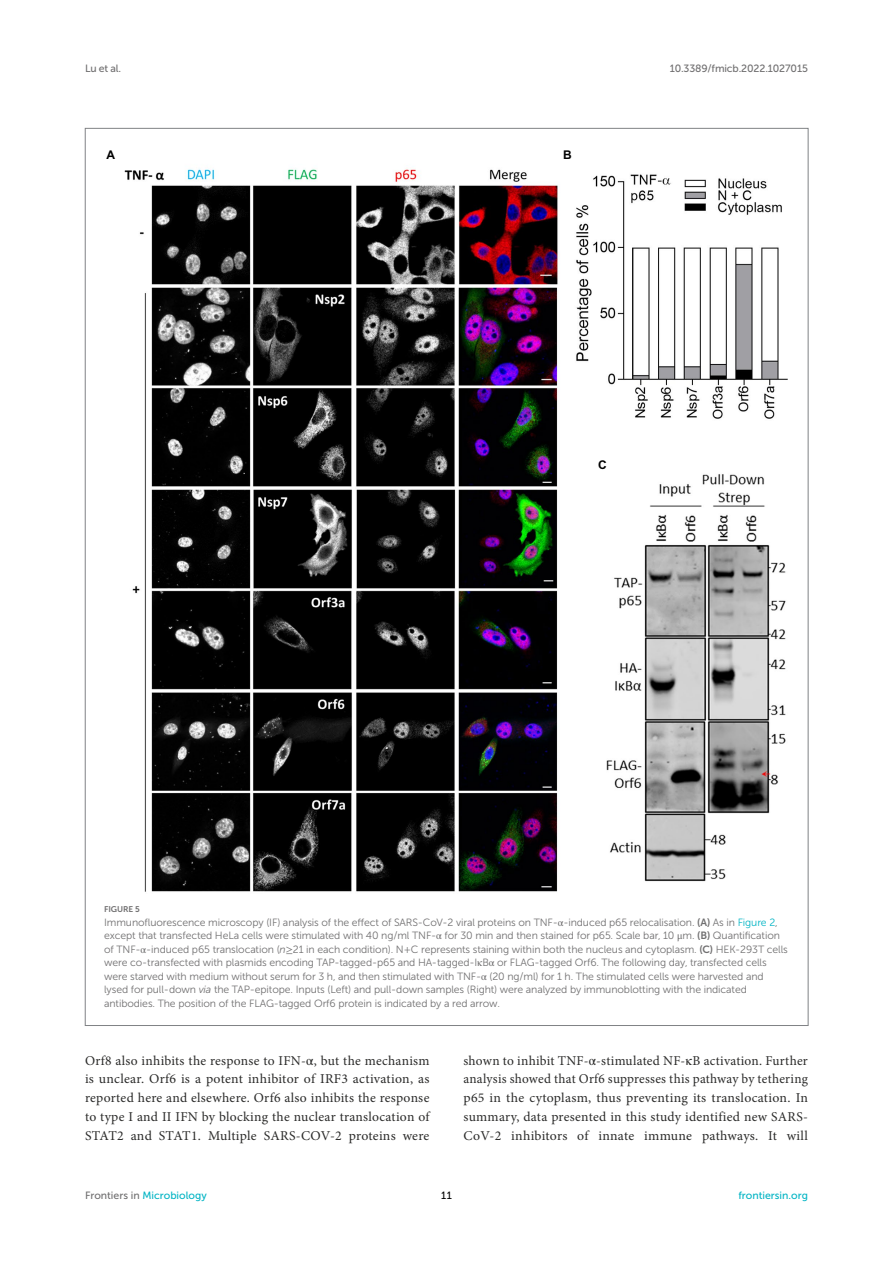
<style>
.page{position:relative;width:893px;height:1263px;background:#fff}
.page>*{position:absolute;margin:0;border:0;box-sizing:border-box;transform-origin:0 0}
.TEXT{font:13.5px/18.8px "Minion Pro";letter-spacing:.02em;color:#2b2b2a;text-align:justify}
.t1{font:700 12px "Arial";color:#000}
.FIG_LEG{font:10.5px/13.5px "Museo Sans 300";letter-spacing:-.01em;color:#706f70}
.t2{font:10.5px "Museo Sans 500";color:#00b4c4}
.t3{font:10.5px "Museo Sans 500";letter-spacing:-.015em;color:#706f70}
.t4{font:10.5px "Museo Sans 500";color:#000}
.FIG_HD{font:8.25px "Museo Sans 700";letter-spacing:-.01em;color:#706f70}
.s1{font-family:"STIX General"}
.s2{font-family:"Museo Sans 700"}
.s3{color:#00b4c4}
.s4{font-style:italic}
.s5{color:#706f70}
</style>
<div class="page">
<img style="left:124px;top:168px;width:664px;height:724px">
<p class="t3" style="left:85px;top:63px;width:38px">Lu et al.</p>
<p class="t3" style="left:670px;top:63px;width:140px">10.3389/fmicb.2022.1027015</p>
<p class="t1" style="left:107px;top:147px;width:10px">A</p>
<p class="t1" style="left:563px;top:147px;width:10px">B</p>
<p class="t1" style="left:598px;top:456px;width:10px">C</p>
<p class="FIG_HD" style="left:104px;top:905px;width:37px">FIGURE 5</p>
<p class="FIG_LEG" style="left:104px;top:915px;width:685px">Immunofluorescence microscopy (IF) analysis of the effect of SARS-CoV-2 viral proteins on TNF-<span class="s1">α</span>-induced p65 relocalisation. <span class="s2">(A)</span> As in <span class="s3">Figure 2</span>, except that transfected HeLa cells were stimulated with 40 ng/ml TNF-<span class="s1">α</span> for 30 min and then stained for p65. Scale bar, 10 <span class="s1">μ</span>m. <span class="s2">(B)</span> Quantification of TNF-<span class="s1">α</span>-induced p65 translocation (<span class="s4">n</span><span class="s1">≥</span> 21 in each condition). N + C represents staining within both the nucleus and cytoplasm. <span class="s2">(C)</span> HEK-293 T cells were co-transfected with plasmids encoding TAP-tagged-p65 and HA-tagged-I<span class="s1">κ</span>B<span class="s1">α</span> or FLAG-tagged Orf6. The following day, transfected cells were starved with medium without serum for 3 h, and then stimulated with TNF-<span class="s1">α</span> (20 ng/ml) for 1 h. The stimulated cells were harvested and lysed for pull-down <span class="s4">via</span> the TAP-epitope. Inputs (Left) and pull-down samples (Right) were analyzed by immunoblotting with the indicated antibodies. The position of the FLAG-tagged Orf6 protein is indicated by a red arrow.</p>
<p class="TEXT" style="left:85px;top:1051px;width:346px">Orf8 also inhibits the response to IFN-<span class="s1">α</span>, but the mechanism is unclear. Orf6 is a potent inhibitor of IRF3 activation, as reported here and elsewhere. Orf6 also inhibits the response to type I and II IFN by blocking the nuclear translocation of STAT2 and STAT1. Multiple SARS-COV-2 proteins were</p>
<p class="TEXT" style="left:463px;top:1051px;width:346px">shown to inhibit TNF-<span class="s1">α</span>-stimulated NF-<span class="s1">κ</span>B activation. Further analysis showed that Orf6 suppresses this pathway by tethering p65 in the cytoplasm, thus preventing its translocation. In summary, data presented in this study identified new SARS-CoV-2 inhibitors of innate immune pathways. It will</p>
<p class="t2" style="left:85px;top:1190px;width:123px"><span class="s5">Frontiers in</span> Microbiology</p>
<p class="t4" style="left:441px;top:1190px;width:12px">11</p>
<p class="t2" style="left:738px;top:1190px;width:71px">frontiersin.org</p>
</div>
